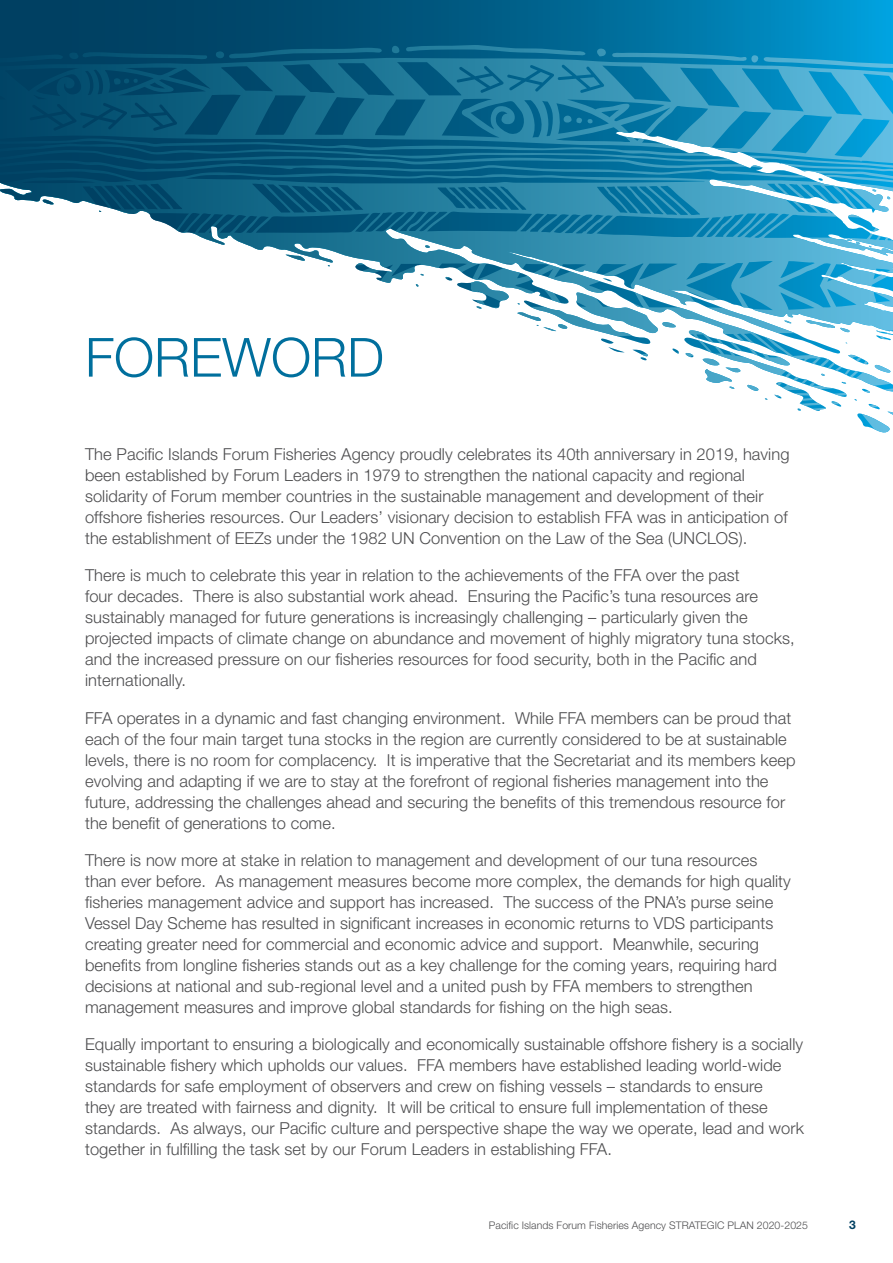
<style>
.page{position:relative;width:893px;height:1263px;background:#fff}
.page>*{position:absolute;margin:0;border:0;box-sizing:border-box;transform-origin:0 0}
.t1{font:300 54px "Helvetica Neue LT Std";color:#006f9d}
.t2{font:300 16.5px/21px "Helvetica Neue LT Std";letter-spacing:.005em;color:#4d4d4f}
.t3{font:700 12px "Helvetica Neue LT Std";color:#004062}
.t4{font:300 10.5px "Helvetica Neue LT Std";letter-spacing:.005em;color:#4d4d4f}
</style>
<div class="page">
<svg style="left:0;top:0;width:893px;height:433px"></svg>
<h1 class="t1" style="left:85px;top:324px;width:34px">FORE</h1>
<h1 class="t1" style="left:222px;top:324px;width:87px">WORD</h1>
<p class="t2" style="left:85px;top:443px;width:706px">The Pacific Islands Forum Fisheries Agency proudly celebrates its 40th anniversary in 2019, having been established by Forum Leaders in 1979 to strengthen the national capacity and regional solidarity of Forum member countries in the sustainable management and development of their offshore fisheries resources. Our Leaders’ visionary decision to establish FFA</p>
<p class="t2" style="left:85px;top:506px;width:704px;text-indent:552px">was in anticipation of the establishment of EEZs under the 1982 UN Convention on the Law of the Sea (UNCLOS</p>
<p class="t2" style="left:739px;top:527px;width:10px">).</p>
<p class="t2" style="left:85px;top:565px;width:539px">There is much to celebrate this year in relation to the achievements of the FFA</p>
<p class="t2" style="left:85px;top:565px;width:711px;text-indent:561px">over the past<br>four decades. There is also substantial work ahead. Ensuring the Pacific’s tuna resources are sustainably managed for future generations is increasingly challenging – particularly given the projected impacts of climate change on abundance and movement of highly migratory tuna stocks, and the increased pressure on our fisheries resources for food security, both in the Pacific and internationally.</p>
<p class="t2" style="left:85px;top:707px;width:10px">FFA</p>
<p class="t2" style="left:117px;top:707px;width:452px">operates in a dynamic and fast changing environment. While FFA</p>
<p class="t2" style="left:85px;top:707px;width:712px;text-indent:506px">members can be proud that each of the four main target tuna stocks in the region are currently considered to be at sustainable levels, there is no room for complacency. It is imperative that the Secretariat and its members keep evolving and adapting if we are to stay at the forefront of regional fisheries management into the future, addressing the challenges ahead and securing the benefits of this tremendous resource for the benefit of generations to come.</p>
<p class="t2" style="left:85px;top:849px;width:707px">There is now more at stake in relation to management and development of our tuna resources than ever before. As management measures become more complex, the demands for high quality fisheries management advice and support has increased. The success of the PNA’s purse seine Vessel Day Scheme has resulted in significant increases in economic returns to VDS participants creating greater need for commercial and economic advice and support. Meanwhile, securing benefits from longline fisheries stands out as a key challenge for the coming years, requiring hard decisions at national and sub-regional level and a united push by FFA</p>
<p class="t2" style="left:85px;top:975px;width:669px;text-indent:500px">members to strengthen management measures and improve global standards for fishing on the high seas.</p>
<p class="t2" style="left:85px;top:1033px;width:720px">Equally important to ensuring a biologically and economically sustainable offshore fishery is a socially sustainable fishery which upholds our values. FFA</p>
<p class="t2" style="left:85px;top:1054px;width:720px;text-indent:364px">members have established leading world-wide standards for safe employment of observers and crew on fishing vessels – standards to ensure<br>they are treated with fairness and dignity. It will be critical to ensure full implementation of these standards. As always, our Pacific culture and perspective shape the way we operate, lead and work together in fulfilling the task set by our Forum Leaders in establishing FFA.</p>
<p class="t4" style="left:489px;top:1218px;width:320px">Pacific Islands Forum Fisheries Agency Strategic Plan 2020-2025</p>
<p class="t3" style="left:849px;top:1217px;width:8px">3</p>
</div>
